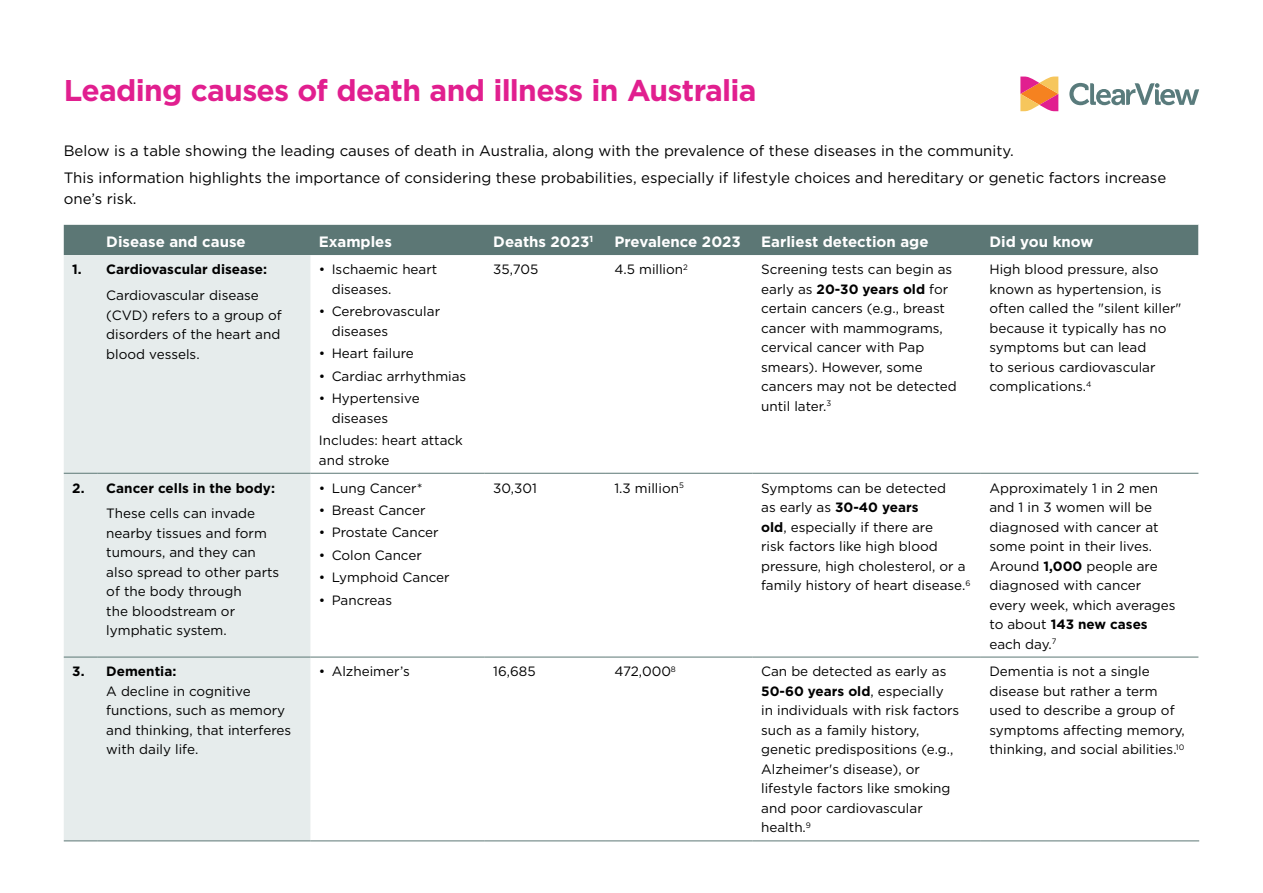
<style>
.page{position:relative;width:1263px;height:893px;background:#fff}
.page>*{position:absolute;margin:0;border:0;box-sizing:border-box;transform-origin:0 0}
.t1{font:700 30px "Gotham";letter-spacing:-.025em;color:#e11f8f}
.t2{font:15px/27.3px "Gotham";color:#000}
.t3{font:700 15px "Gotham";color:#fff}
.t4{font:13.5px/19.5px "Gotham";color:#000}
.t5{font:700 13.5px "Gotham";color:#000}
.s1{font-weight:700}
</style>
<div class="page">
<div style="left:64px;top:225px;width:1134px;height:30px;background:#5c7775"></div>
<div style="left:64px;top:255px;width:246px;height:585px;background:#e6ecec"></div>
<hr style="left:64px;top:473px;width:34px;height:1px;background:#5c7775">
<hr style="left:98px;top:473px;width:212px;height:1px;background:#5c7775">
<hr style="left:310px;top:473px;width:175px;height:1px;background:#5c7775">
<hr style="left:485px;top:473px;width:121px;height:1px;background:#5c7775">
<hr style="left:606px;top:473px;width:147px;height:1px;background:#5c7775">
<hr style="left:753px;top:473px;width:228px;height:1px;background:#5c7775">
<hr style="left:981px;top:473px;width:217px;height:1px;background:#5c7775">
<hr style="left:64px;top:657px;width:34px;height:1px;background:#5c7775">
<hr style="left:98px;top:657px;width:212px;height:1px;background:#5c7775">
<hr style="left:310px;top:657px;width:175px;height:1px;background:#5c7775">
<hr style="left:485px;top:657px;width:121px;height:1px;background:#5c7775">
<hr style="left:606px;top:657px;width:147px;height:1px;background:#5c7775">
<hr style="left:753px;top:657px;width:228px;height:1px;background:#5c7775">
<hr style="left:981px;top:657px;width:217px;height:1px;background:#5c7775">
<hr style="left:64px;top:840px;width:34px;height:1px;background:#5c7775">
<hr style="left:98px;top:840px;width:212px;height:1px;background:#5c7775">
<hr style="left:310px;top:840px;width:175px;height:1px;background:#5c7775">
<hr style="left:485px;top:840px;width:121px;height:1px;background:#5c7775">
<hr style="left:606px;top:840px;width:147px;height:1px;background:#5c7775">
<hr style="left:753px;top:840px;width:228px;height:1px;background:#5c7775">
<hr style="left:981px;top:840px;width:218px;height:1px;background:#5c7775">
<svg style="left:1020px;top:77px;width:38px;height:34px"></svg>
<svg style="left:1069px;top:83px;width:130px;height:22px"></svg>
<h1 class="t1" style="left:64px;top:70px;width:694px">Leading causes of death and illness in Australia</h1>
<p class="t2" style="left:64px;top:136px;width:1104px">Below is a table showing the leading causes of death in Australia, along with the prevalence of these diseases in the community.<br>This information highlights the importance of considering these probabilities, especially if lifestyle choices and hereditary or genetic factors increase</p>
<p class="t2" style="left:64px;top:185px;width:74px">one’s risk.</p>
<p class="t3" style="left:106px;top:231px;width:141px">Disease and cause</p>
<p class="t3" style="left:319px;top:231px;width:75px">Examples</p>
<p class="t3" style="left:493px;top:231px;width:101px">Deaths 2023<sup>1</sup></p>
<p class="t3" style="left:614px;top:231px;width:128px">Prevalence 2023</p>
<p class="t3" style="left:761px;top:231px;width:169px">Earliest detection age</p>
<p class="t3" style="left:989px;top:231px;width:105px">Did you know</p>
<p class="t5" style="left:72px;top:261px;width:196px">1. Cardiovascular disease:</p>
<p class="t4" style="left:106px;top:285px;width:177px">Cardiovascular disease (CVD) refers to a group of disorders of the heart and blood vessels.</p>
<p class="t4" style="left:493px;top:259px;width:47px">35,705</p>
<p class="t4" style="left:614px;top:259px;width:75px">4.5 million<sup>2</sup></p>
<p class="t4" style="left:761px;top:260px;width:197px">Screening tests can begin as early as <span class="s1">20-30 years old</span> for certain cancers (e.g., breast cancer with mammograms, cervical cancer with Pap smears). However, some cancers may not be detected until later.<sup>3</sup></p>
<p class="t4" style="left:989px;top:260px;width:194px">High blood pressure, also known as hypertension, is often called the "silent killer" because it typically has no symptoms but can lead<br>to serious cardiovascular complications.<sup>4</sup></p>
<p class="t4" style="left:332px;top:259px;width:107px;text-indent:-13px">• Ischaemic heart diseases.</p>
<p class="t4" style="left:332px;top:301px;width:110px;text-indent:-13px">• Cerebrovascular diseases</p>
<p class="t4" style="left:319px;top:343px;width:96px">• Heart failure</p>
<p class="t4" style="left:319px;top:366px;width:149px">• Cardiac arrhythmias</p>
<p class="t4" style="left:332px;top:388px;width:90px;text-indent:-13px">• Hypertensive diseases</p>
<p class="t4" style="left:319px;top:430px;width:145px">Includes: heart attack and stroke</p>
<p class="t5" style="left:72px;top:479px;width:204px">2. Cancer cells in the body:</p>
<p class="t4" style="left:106px;top:504px;width:174px">These cells can invade nearby tissues and form tumours, and they can also spread to other parts of the body through<br>the bloodstream or lymphatic system.</p>
<p class="t5" style="left:72px;top:663px;width:106px">3. Dementia:</p>
<p class="t4" style="left:106px;top:681px;width:186px">A decline in cognitive functions, such as memory and thinking, that interferes with daily life.</p>
<p class="t4" style="left:319px;top:478px;width:105px">• Lung Cancer*</p>
<p class="t4" style="left:319px;top:500px;width:108px">• Breast Cancer</p>
<p class="t4" style="left:319px;top:523px;width:121px">• Prostate Cancer</p>
<p class="t4" style="left:319px;top:545px;width:105px">• Colon Cancer</p>
<p class="t4" style="left:319px;top:568px;width:132px">• Lymphoid Cancer</p>
<p class="t4" style="left:319px;top:590px;width:75px">• Pancreas</p>
<p class="t4" style="left:493px;top:478px;width:45px">30,301</p>
<p class="t4" style="left:614px;top:478px;width:71px">1.3 million<sup>5</sup></p>
<p class="t4" style="left:761px;top:478px;width:211px">Symptoms can be detected<br>as early as <span class="s1">30-40 years<br>old</span>, especially if there are<br>risk factors like high blood pressure, high cholesterol, or a family history of heart disease.<sup>6</sup></p>
<p class="t4" style="left:989px;top:478px;width:188px">Approximately 1 in 2 men and 1 in 3 women will be diagnosed with cancer at some point in their lives.<br>Around <span class="s1">1,000</span> people are diagnosed with cancer every week, which averages to about <span class="s1">143 new cases </span>each day.<sup>7</sup></p>
<p class="t4" style="left:319px;top:661px;width:92px">• Alzheimer’s</p>
<p class="t4" style="left:493px;top:661px;width:44px">16,685</p>
<p class="t4" style="left:614px;top:661px;width:63px">472,000<sup>8</sup></p>
<p class="t4" style="left:761px;top:662px;width:200px">Can be detected as early as<br><span class="s1">50-60 years old</span>, especially<br>in individuals with risk factors such as a family history, genetic predispositions (e.g.,<br>Alzheimer's disease), or lifestyle factors like smoking and poor cardiovascular health.<sup>9</sup></p>
<p class="t4" style="left:989px;top:662px;width:197px">Dementia is not a single disease but rather a term used to describe a group of symptoms affecting memory, thinking, and social abilities.<sup>10</sup></p>
</div>
